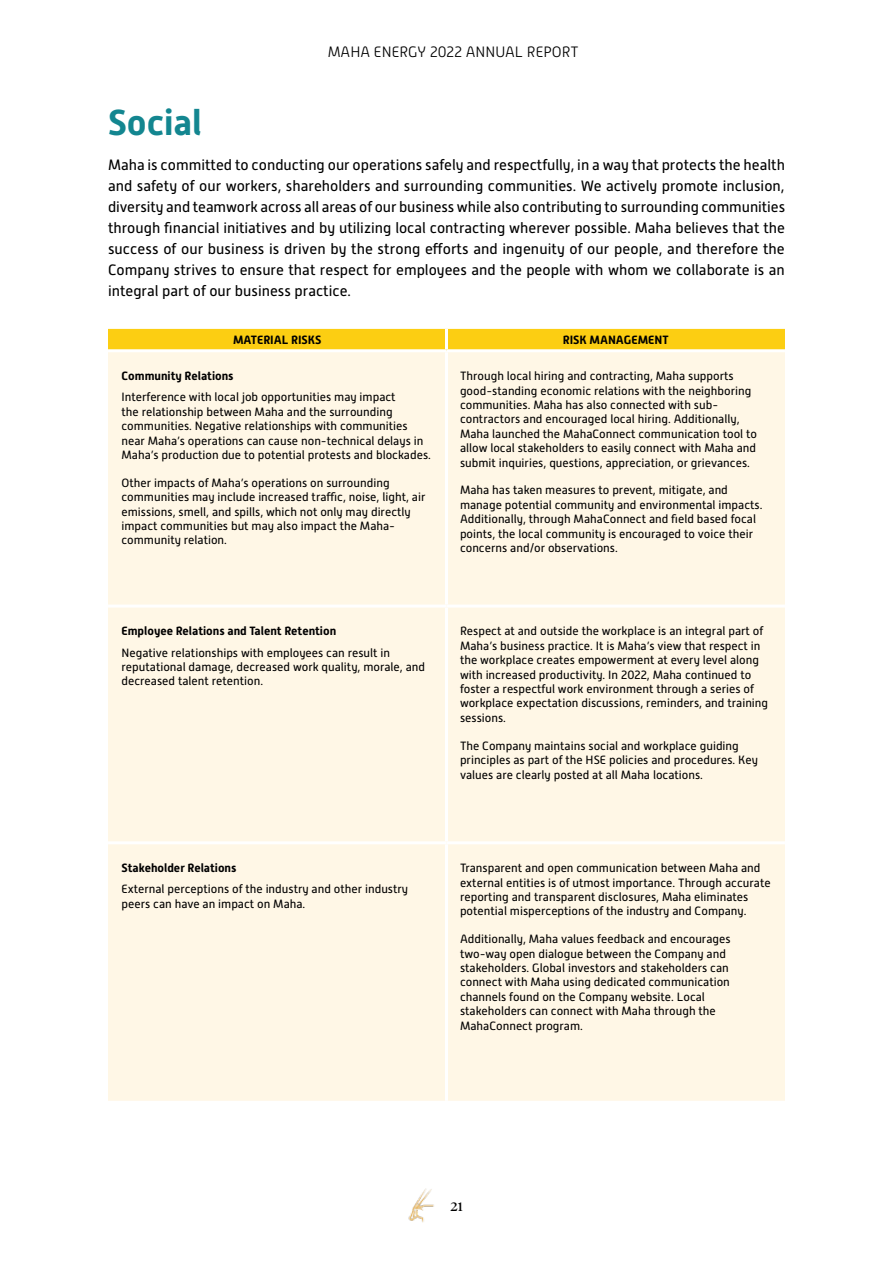
<style>
.page{position:relative;width:893px;height:1263px;background:#fff}
.page>*{position:absolute;margin:0;border:0;box-sizing:border-box;transform-origin:0 0}
.t1{font:700 36px "Alwyn New";color:#138690}
.t2{font:300 16.5px "Superior Title";color:#000}
.t3{font:15px/21px "Alwyn New";color:#000;text-align:justify}
.t4{font:300 15px "Alwyn New";color:#000}
.t5{font:12px/14.4px "Alwyn New";color:#000}
.t6{font:700 12px "Alwyn New";color:#000}
</style>
<div class="page">
<img style="left:408px;top:1188px;width:26px;height:34px">
<div style="left:108px;top:329px;width:677px;height:20px;background:#fcce12"></div>
<div style="left:108px;top:352px;width:677px;height:749px;background:#fff7e6"></div>
<hr style="left:445px;top:329px;width:3px;height:20px;background:#fff">
<hr style="left:445px;top:352px;width:3px;height:252px;background:#fff">
<hr style="left:108px;top:604px;width:338px;height:3px;background:#fff">
<hr style="left:446px;top:604px;width:339px;height:3px;background:#fff">
<hr style="left:445px;top:607px;width:3px;height:234px;background:#fff">
<hr style="left:108px;top:841px;width:338px;height:3px;background:#fff">
<hr style="left:446px;top:841px;width:339px;height:3px;background:#fff">
<hr style="left:445px;top:844px;width:3px;height:257px;background:#fff">
<p class="t4" style="left:328px;top:44px;width:253px">MAHA ENERGY 2022 ANNUAL REPORT</p>
<h1 class="t1" style="left:108px;top:102px;width:95px">Social</h1>
<p class="t3" style="left:108px;top:154px;width:679px">Maha is committed to conducting our operations safely and respectfully, in a way that protects the health and safety of our workers, shareholders and surrounding communities. We actively promote inclusion, diversity and teamwork across all areas of our business while also contributing to surrounding communities through financial initiatives and by utilizing local contracting wherever possible. Maha believes that the success of our business is driven by the strong efforts and ingenuity of our people, and therefore the Company strives to ensure that respect for employees and the people with whom we collaborate is an integral part of our business practice.</p>
<p class="t6" style="left:233px;top:333px;width:90px">MATERIAL RISKS</p>
<p class="t6" style="left:563px;top:333px;width:107px">RISK MANAGEMENT</p>
<p class="t6" style="left:122px;top:369px;width:114px">Community Relations</p>
<p class="t5" style="left:122px;top:390px;width:311px">Interference with local job opportunities may impact<br>the relationship between Maha and the surrounding communities. Negative relationships with communities near Maha’s operations can cause non-technical delays in Maha’s production due to potential protests and blockades.</p>
<p class="t5" style="left:122px;top:475px;width:305px">Other impacts of Maha’s operations on surrounding communities may include increased traffic, noise, light, air emissions, smell, and spills, which not only may directly impact communities but may also impact the Maha&shy;community relation.</p>
<p class="t5" style="left:460px;top:369px;width:299px">Through local hiring and contracting, Maha supports good-standing economic relations with the neighboring communities. Maha has also connected with sub&shy;contractors and encouraged local hiring. Additionally, Maha launched the MahaConnect communication tool to allow local stakeholders to easily connect with Maha and submit inquiries, questions, appreciation, or grievances.</p>
<p class="t5" style="left:460px;top:483px;width:304px">Maha has taken measures to prevent, mitigate, and manage potential community and environmental impacts.<br>Additionally, through MahaConnect and field based focal points, the local community is encouraged to voice their concerns and/or observations.</p>
<p class="t6" style="left:122px;top:624px;width:216px">Employee Relations and Talent Retention</p>
<p class="t5" style="left:122px;top:645px;width:305px">Negative relationships with employees can result in reputational damage, decreased work quality, morale, and decreased talent retention.</p>
<p class="t6" style="left:122px;top:861px;width:117px">Stakeholder Relations</p>
<p class="t5" style="left:122px;top:882px;width:288px">External perceptions of the industry and other industry peers can have an impact on Maha.</p>
<p class="t5" style="left:460px;top:624px;width:310px">Respect at and outside the workplace is an integral part of Maha’s business practice. It is Maha’s view that respect in the workplace creates empowerment at every level along with increased productivity. In 2022, Maha continued to foster a respectful work environment through a series of workplace expectation discussions, reminders, and training sessions.</p>
<p class="t5" style="left:460px;top:738px;width:299px">The Company maintains social and workplace guiding principles as part of the HSE policies and procedures. Key values are clearly posted at all Maha locations.</p>
<p class="t5" style="left:460px;top:861px;width:312px">Transparent and open communication between Maha and external entities is of utmost importance. Through accurate reporting and transparent disclosures, Maha eliminates potential misperceptions of the industry and Company.</p>
<p class="t5" style="left:460px;top:932px;width:272px">Additionally, Maha values feedback and encourages two-way open dialogue between the Company and stakeholders. Global investors and stakeholders can connect with Maha using dedicated communication channels found on the Company website. Local stakeholders can connect with Maha through the MahaConnect program.</p>
<h2 class="t2" style="left:450px;top:1196px;width:14px">21</h2>
</div>
